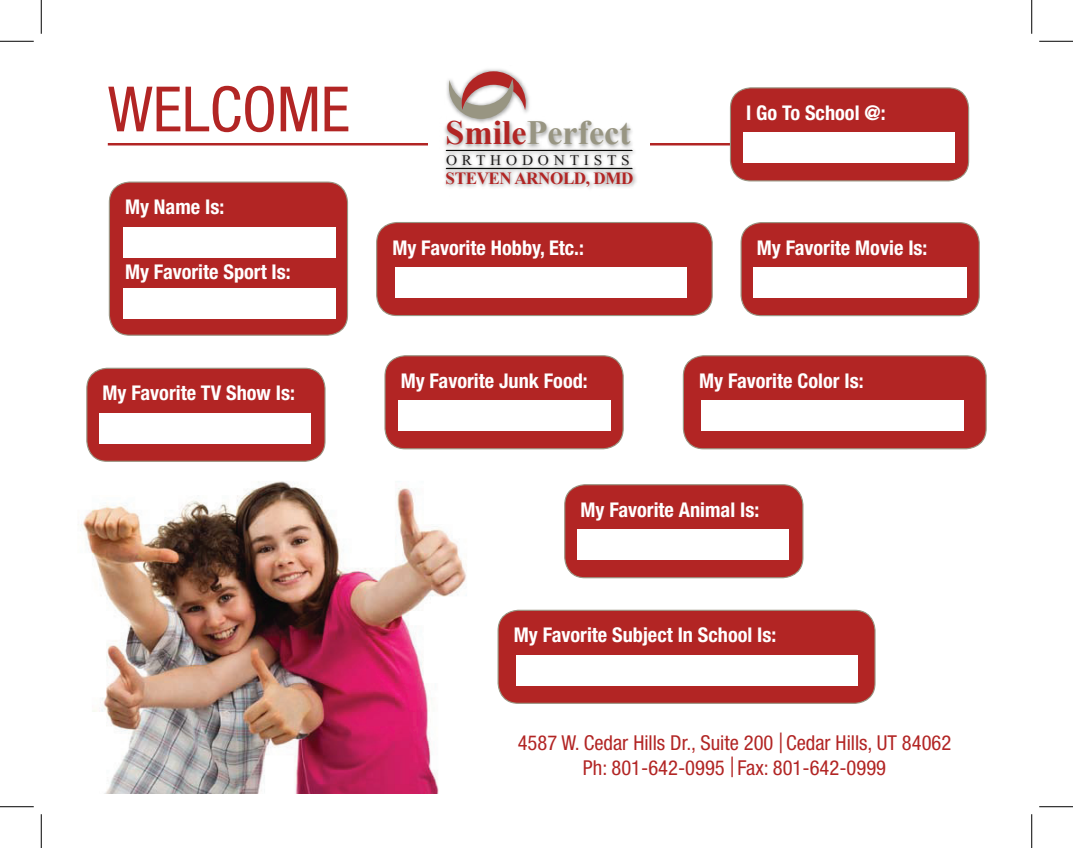
<style>
.page{position:relative;width:1073px;height:848px;background:#fff}
.page>*{position:absolute;margin:0;border:0;box-sizing:border-box;transform-origin:0 0}
.t1{font:condensed 62.5px "Helvetica Neue LT Std";color:#b22524}
.t2{font:700 34px "Times New Roman";color:#989582}
.t3{font:condensed 20.62px/24.6px "Helvetica Neue LT Std";color:#b22524;text-align:center}
.t4{font:700 condensed 20.25px "Helvetica Neue LT Std";color:#fff}
.t5{font:700 17.12px "Times New Roman";letter-spacing:-.025em;color:#b22524}
.t6{font:14.5px "Times New Roman";letter-spacing:.31em;color:#1f1d1d;scale:1.06 1}
.s1{color:#b22524}
</style>
<div class="page">
<img style="left:78px;top:424px;width:443px;height:369px">
<div style="left:683px;top:356px;width:303px;height:93px;background:#b22524;border-radius:20px"></div>
<div style="left:682px;top:355px;width:304px;height:94px;border:1px solid #989582;border-radius:20px"></div>
<div style="left:701px;top:400px;width:263px;height:31px;background:#fff"></div>
<div style="left:385px;top:356px;width:238px;height:93px;background:#b22524;border-radius:20px"></div>
<div style="left:384px;top:355px;width:239px;height:94px;border:1px solid #989582;border-radius:20px"></div>
<div style="left:397px;top:400px;width:213px;height:31px;background:#fff"></div>
<div style="left:87px;top:368px;width:238px;height:93px;background:#b22524;border-radius:20px"></div>
<div style="left:86px;top:367px;width:239px;height:95px;border:1px solid #989582;border-radius:20px"></div>
<div style="left:99px;top:413px;width:212px;height:30px;background:#fff"></div>
<hr style="left:108px;top:143px;width:626px;height:2px;background:#b22524">
<div style="left:377px;top:222px;width:335px;height:93px;background:#b22524;border-radius:20px"></div>
<div style="left:376px;top:222px;width:336px;height:94px;border:1px solid #989582;border-radius:20px"></div>
<div style="left:394px;top:267px;width:292px;height:31px;background:#fff"></div>
<div style="left:741px;top:222px;width:238px;height:93px;background:#b22524;border-radius:20px"></div>
<div style="left:740px;top:222px;width:239px;height:94px;border:1px solid #989582;border-radius:20px"></div>
<div style="left:753px;top:267px;width:213px;height:31px;background:#fff"></div>
<div style="left:109px;top:182px;width:238px;height:153px;background:#b22524;border-radius:20px"></div>
<div style="left:109px;top:181px;width:239px;height:155px;border:1px solid #989582;border-radius:20px"></div>
<div style="left:123px;top:288px;width:212px;height:31px;background:#fff"></div>
<div style="left:123px;top:227px;width:212px;height:30px;background:#fff"></div>
<div style="left:730px;top:88px;width:238px;height:93px;background:#b22524;border-radius:20px"></div>
<div style="left:730px;top:87px;width:239px;height:94px;border:1px solid #989582;border-radius:20px"></div>
<div style="left:743px;top:132px;width:212px;height:31px;background:#fff"></div>
<div style="left:428px;top:98px;width:221px;height:93px;background:#fff"></div>
<div style="left:565px;top:484px;width:238px;height:93px;background:#b22524;border-radius:20px"></div>
<div style="left:564px;top:484px;width:239px;height:94px;border:1px solid #989582;border-radius:20px"></div>
<div style="left:577px;top:529px;width:211px;height:31px;background:#fff"></div>
<div style="left:498px;top:610px;width:377px;height:93px;background:#b22524;border-radius:20px"></div>
<div style="left:497px;top:609px;width:378px;height:94px;border:1px solid #989582;border-radius:20px"></div>
<div style="left:516px;top:655px;width:342px;height:30px;background:#fff"></div>
<img style="left:444px;top:69px;width:208px;height:120px">
<svg style="left:449px;top:71px;width:77px;height:48px"></svg>
<hr style="left:446px;top:150px;width:186px;height:1px;background:#040503">
<hr style="left:446px;top:168px;width:186px;height:1px;background:#040503">
<hr style="left:0;top:41px;width:34px;height:1px;background:#000">
<hr style="left:1039px;top:41px;width:33px;height:1px;background:#000">
<hr style="left:0;top:806px;width:34px;height:1px;background:#000">
<hr style="left:1039px;top:806px;width:33px;height:1px;background:#000">
<hr style="left:41px;top:0;width:1px;height:34px;background:#000">
<hr style="left:41px;top:814px;width:1px;height:34px;background:#000">
<hr style="left:1031px;top:0;width:1px;height:34px;background:#000">
<hr style="left:1031px;top:814px;width:1px;height:34px;background:#000">
<h1 class="t1" style="left:108px;top:73px;width:243px">WELCOME</h1>
<p class="t4" style="left:125px;top:195px;width:101px">My Name Is:</p>
<p class="t4" style="left:125px;top:259px;width:167px">My Favorite Sport Is:</p>
<p class="t4" style="left:102px;top:381px;width:194px">My Favorite TV Show Is:</p>
<h2 class="t2" style="left:445px;top:109px;width:187px"><span class="s1">Smile</span>Perfect</h2>
<p class="t6" style="left:446px;top:150px;width:175px">ORTHODONTISTS</p>
<p class="t5" style="left:445px;top:166px;width:189px">STEVEN ARNOLD, DMD</p>
<p class="t4" style="left:746px;top:100px;width:141px">I Go To School @:</p>
<p class="t4" style="left:392px;top:235px;width:193px">My Favorite Hobby, Etc.:</p>
<p class="t4" style="left:756px;top:235px;width:172px">My Favorite Movie Is:</p>
<p class="t4" style="left:401px;top:368px;width:189px">My Favorite Junk Food:</p>
<p class="t4" style="left:699px;top:368px;width:166px">My Favorite Color Is:</p>
<p class="t4" style="left:580px;top:497px;width:180px">My Favorite Animal Is:</p>
<p class="t4" style="left:514px;top:623px;width:264px">My Favorite Subject In School Is:</p>
<p class="t3" style="left:517px;top:730px;width:435px">4587 W. Cedar Hills Dr., Suite 200 Cedar Hills, UT 84062<br>Ph: 801-642-0995 Fax: 801-642-0999</p>
</div>
